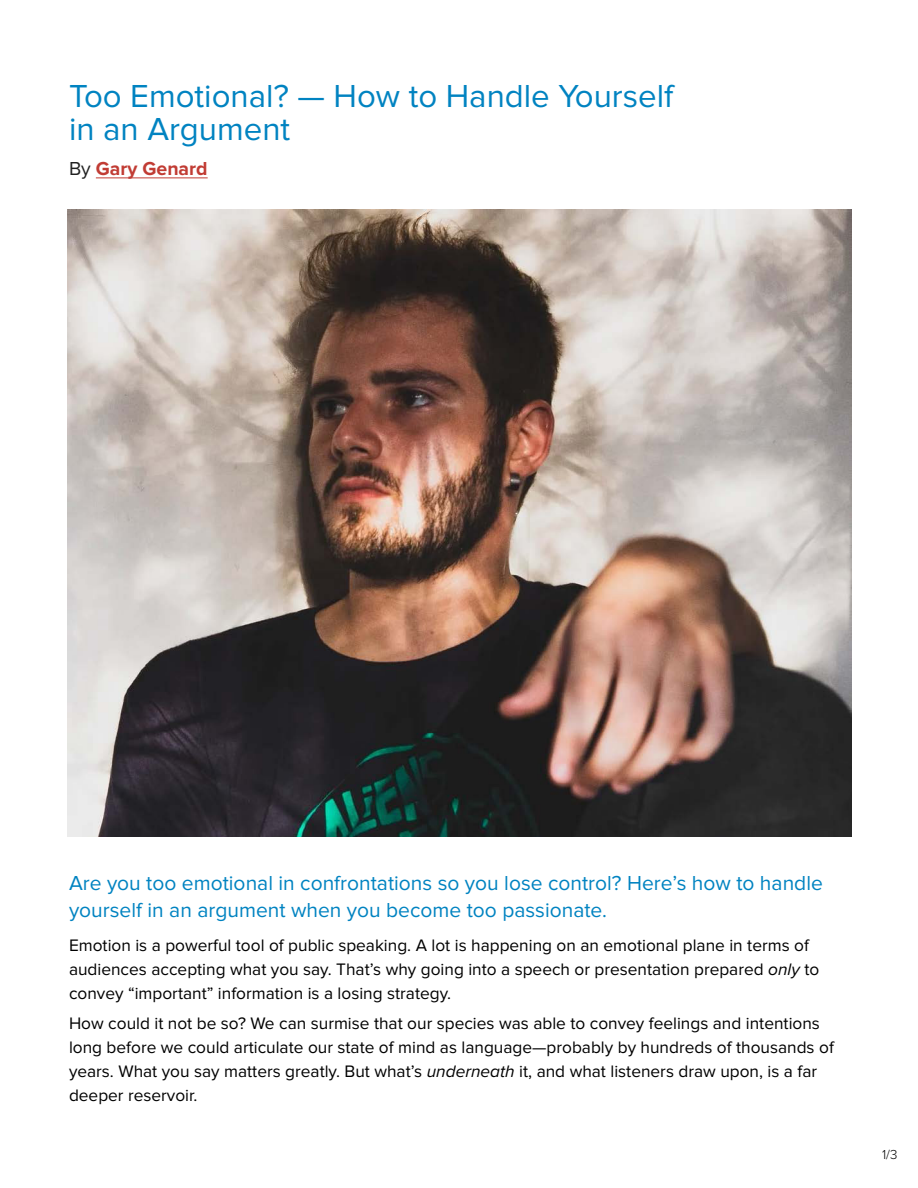
<style>
.page{position:relative;width:918px;height:1188px;background:#fff}
.page>*{position:absolute;margin:0;border:0;box-sizing:border-box;transform-origin:0 0}
.t1{font:33px/33px "Proxima Nova";color:#0083c1}
.t2{font:21px/27px "Proxima Nova";color:#0083c1}
.t3{font:700 19.5px "Proxima Nova";color:#c13c34}
.t4{font:17.25px/24px "Proxima Nova";color:#000}
.t5{font:300 13.5px "Proxima Nova";color:#000}
.s1{font-weight:400;color:#212121}
.s2{font-style:italic}
</style>
<div class="page">
<hr style="left:96px;top:178px;width:112px;height:1px;background:#c13c34">
<img style="left:68px;top:209px;width:783px;height:628px">
<h1 class="t1" style="left:69px;top:80px;width:606px">Too Emotional? — How to Handle Yourself in an Argument</h1>
<p class="t3" style="left:69px;top:160px;width:140px"><span class="s1">By</span> Gary Genard</p>
<p class="t2" style="left:69px;top:870px;width:755px">Are you too emotional in confrontations so you lose control? Here’s how to handle yourself in an argument when you become too passionate.</p>
<p class="t4" style="left:69px;top:933px;width:752px">Emotion is a powerful tool of public speaking. A lot is happening on an emotional plane in terms of audiences accepting what you say. That’s why going into a speech or presentation prepared <span class="s2">only</span> to convey “important” information is a losing strategy.</p>
<p class="t4" style="left:69px;top:1012px;width:766px">How could it not be so? We can surmise that our species was able to convey feelings and intentions long before we could articulate our state of mind as language—probably by hundreds of thousands of years. What you say matters greatly. But what’s <span class="s2">underneath</span> it, and what listeners draw upon, is a far deeper reservoir.</p>
<p class="t5" style="left:882px;top:1144px;width:17px">1/3</p>
</div>
